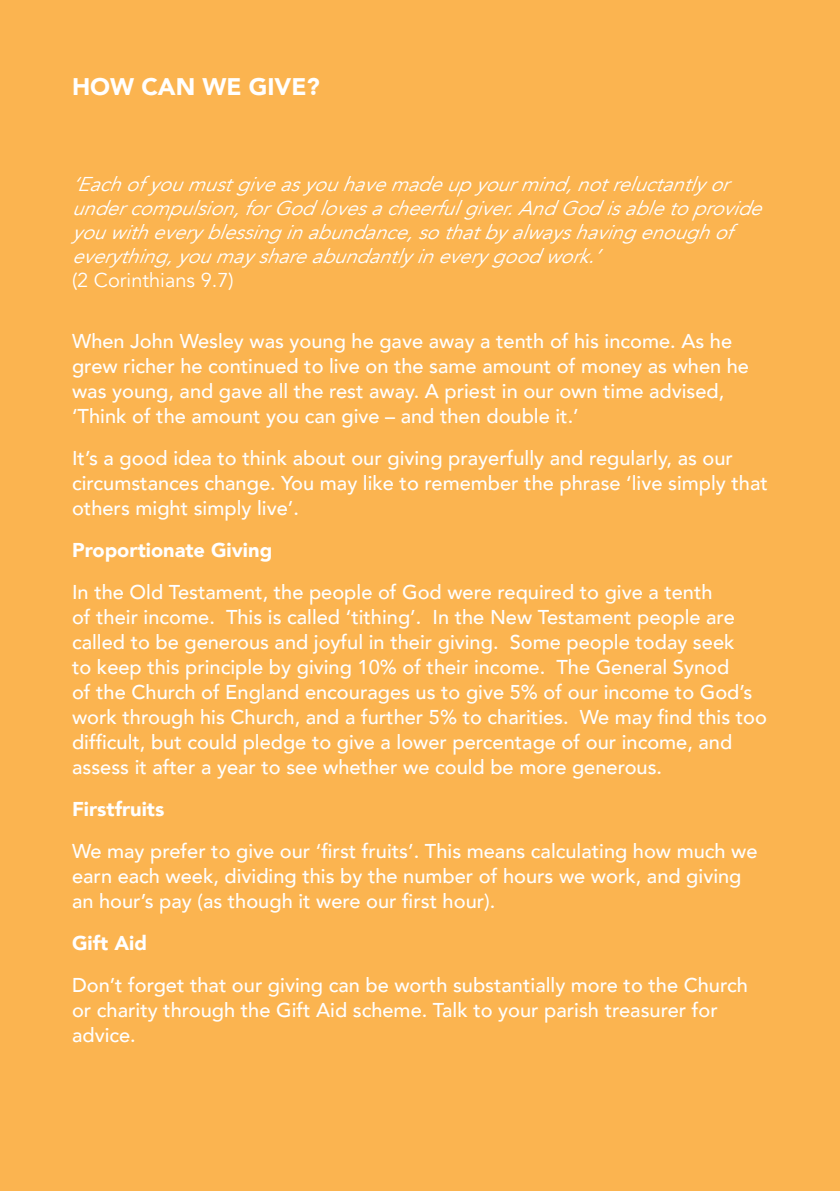
<style>
.page{position:relative;width:840px;height:1191px;background:#fff}
.page>*{position:absolute;margin:0;border:0;box-sizing:border-box;transform-origin:0 0}
.t1{font:900 24px "Avenir";color:#fff}
.t2{font:500 20px/25px "Avenir";color:#fff}
.t3{font:italic 20px/24px "Avenir";color:#fff}
.t4{font:900 20px "Avenir";color:#fff}
.t5{font:20px "Avenir";color:#fff}
</style>
<div class="page">
<div style="left:0;top:0;width:839px;height:142px;background:#fbb450"></div>
<div style="left:0;top:130px;width:839px;height:1061px;background:#fbb450"></div>
<p class="t1" style="left:72px;top:66px;width:249px">HOW CAN WE GIVE?</p>
<p class="t3" style="left:72px;top:172px;width:696px">‘Eachof youmustgiveasyouhavemadeup yourmind,notreluctantly or undercompulsion,forGod lovesacheerfulgiver.And God isableto provide youwithevery blessing inabundance,so thatby alwayshaving enoughof everything,youmay shareabundantly inevery good work.’</p>
<p class="t5" style="left:72px;top:268px;width:163px">(2 Corinthians 9.7)</p>
<p class="t2" style="left:72px;top:327px;width:678px">When John Wesley was young he gave away a tenth of his income. As he grew richer he continued to live on the same amount of money as when he was young, and gave all the rest away. A priest in our own time advised, ‘Think of the amount you can give – and then double it.’</p>
<p class="t2" style="left:72px;top:444px;width:697px">It’s a good idea to think about our giving prayerfully and regularly, as our circumstances change. You may like to remember the phrase ‘live simply that others might simply live’.</p>
<p class="t4" style="left:72px;top:533px;width:201px">Proportionate Giving</p>
<p class="t2" style="left:72px;top:578px;width:696px">In the Old Testament, the people of God were required to give a tenth<br>of their income. This is called ‘tithing’. In the New Testament people are called to be generous and joyful in their giving. Some people today seek<br>to keep this principle by giving 10% of their income. The General Synod<br>of the Church of England encourages us to give 5% of our income to God’s work through his Church, and a further 5% to charities. We may find this too difficult, but could pledge to give a lower percentage of our income, and assess it after a year to see whether we could be more generous.</p>
<p class="t4" style="left:72px;top:792px;width:94px">Firstfruits</p>
<p class="t2" style="left:72px;top:837px;width:686px">We may prefer to give our ‘first fruits’. This means calculating how much we earn each week, dividing this by the number of hours we work, and giving an hour’s pay (as though it were our first hour).</p>
<p class="t4" style="left:72px;top:926px;width:76px">Gift Aid</p>
<p class="t2" style="left:72px;top:971px;width:677px">Don’t forget that our giving can be worth substantially more to the Church or charity through the Gift Aid scheme. Talk to your parish treasurer for advice.</p>
</div>
